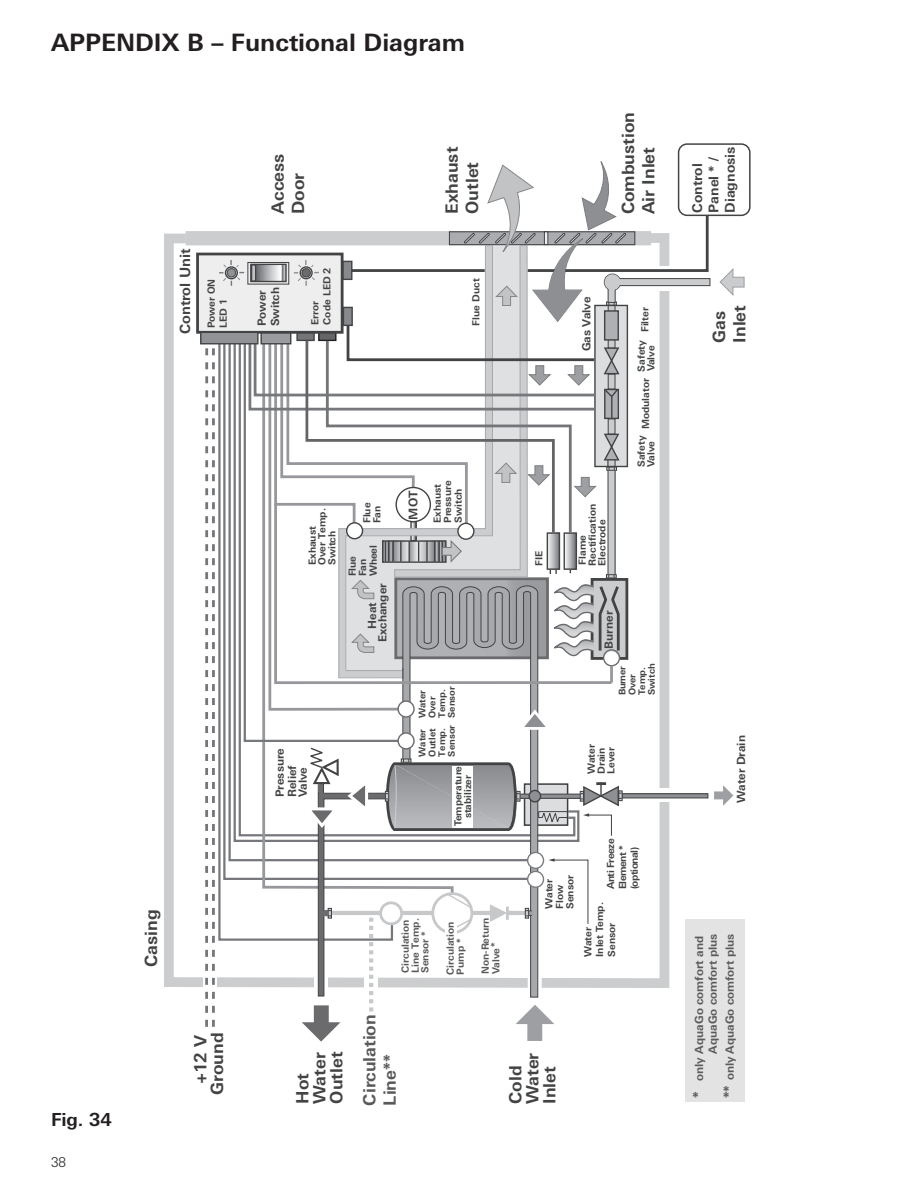
<style>
.page{position:relative;width:918px;height:1188px;background:#fff}
.page>*{position:absolute;margin:0;border:0;box-sizing:border-box;transform-origin:0 0}
.T__1_IVZ_-_fett{font:700 24px "Univers Next W1 G";color:#231f20}
.US__Text_fett{font:700 18px "Univers Next W1 G";color:#231f20}
.t1{font:700 16.95px/17px "Univers Next W1 G";color:#424344}
.t2{font:700 16.95px/20.2px "Univers Next W1 G";color:#58595b}
.t3{font:700 14.1px "Univers Next W1 G";color:#424344}
.t4{font:700 13.5px/16.2px "Univers Next W1 G";color:#424344}
.t5{font:300 13.5px "Univers Next W1 G";color:#231f20}
.t6{font:700 12px "Univers Next W1 G";color:#424344}
.t7{font:700 11.25px/13.5px "Univers Next W1 G";color:#424344}
.t8{font:700 11.25px/13.5px "Univers Next W1 G";color:#5b5b5e;text-align:right}
.t9{font:700 9.9px/9.9px "Univers Next W1 G";color:#424344}
.t10{font:700 9.9px/9.8px "Univers Next W1 G";color:#58595b}
.t11{font:700 9.9px/11.9px "Univers Next W1 G";letter-spacing:-.045em;color:#424344}
.t12{font:700 9.75px/9.8px "Univers Next W1 G";color:#424344;text-align:center}
.t13{font:700 9.15px/9.8px "Univers Next W1 G";color:#424344}
.s1{font-size:14.1px}
</style>
<div class="page">
<svg style="left:164px;top:233px;width:21px;height:754px"></svg>
<div style="left:685px;top:919px;width:60px;height:182px;background:#e3e3e4"></div>
<svg style="left:185px;top:161px;width:559px;height:881px"></svg>
<div style="left:678px;top:143px;width:73px;height:73px;border:2px solid #424344;border-radius:9px"></div>
<p class="T__1_IVZ_-_fett" style="left:51px;top:28px;width:416px">APPENDIX B – Functional Diagram</p>
<p class="US__Text_fett" style="left:51px;top:1109px;width:62px">Fig. 34</p>
<h3 class="t5" style="left:51px;top:1154px;width:17px">38</h3>
<p class="t3" style="left:177px;top:334px;width:87px;rotate:-90deg">Control Unit</p>
<p class="t9" style="left:205px;top:328px;width:51px;line-height:11.9px;rotate:-90deg">Power ON<br>LED 1</p>
<p class="t1" style="left:143px;top:967px;width:59px;rotate:-90deg">Casing</p>
<p class="t1" style="left:192px;top:1095px;width:64px;text-align:center;rotate:-90deg">+12 V<br>Ground</p>
<p class="t1" style="left:268px;top:214px;width:62px;line-height:20.2px;rotate:-90deg">Access<br>Door</p>
<p class="t1" style="left:442px;top:214px;width:68px;line-height:20.2px;rotate:-90deg">Exhaust<br>Outlet</p>
<p class="t1" style="left:618px;top:214px;width:104px;line-height:20.2px;rotate:-90deg">Combustion<br>Air Inlet</p>
<p class="t7" style="left:255px;top:326px;width:41px;rotate:-90deg">Power<br>Switch</p>
<p class="t9" style="left:322px;top:325px;width:59px;rotate:-90deg">Code LED 2</p>
<p class="t9" style="left:310px;top:325px;width:25px;rotate:-90deg">Error</p>
<p class="t9" style="left:471px;top:326px;width:49px;rotate:-90deg">Flue Duct</p>
<p class="t9" style="left:307px;top:565px;width:58px;rotate:-90deg">Exhaust<br>Over Temp.<br>Switch</p>
<p class="t9" style="left:362px;top:523px;width:22px;rotate:-90deg">Flue<br>Fan</p>
<p class="t9" style="left:347px;top:576px;width:33px;line-height:10.5px;rotate:-90deg">Flue<br>Fan<br>Wheel</p>
<p class="t7" style="left:367px;top:642px;width:60px;line-height:10.6px;text-align:center;rotate:-90deg">Heat<br>Exchanger</p>
<p class="t7" style="left:274px;top:797px;width:51px;line-height:12.5px;rotate:-90deg">Pressure<br>Relief</p>
<p class="t7" style="left:296px;top:797px;width:31px;rotate:-90deg">Valve</p>
<p class="t6" style="left:406px;top:520px;width:31px;rotate:-90deg">MOT</p>
<p class="t9" style="left:432px;top:523px;width:44px;line-height:10.5px;rotate:-90deg">Exhaust<br>Pressure<br>Switch</p>
<p class="t13" style="left:417px;top:718px;width:33px;rotate:-90deg">Water<br>Over<br>Temp.<br>Sensor</p>
<p class="t13" style="left:417px;top:757px;width:33px;rotate:-90deg">Water<br>Outlet<br>Temp.<br>Sensor</p>
<p class="t12" style="left:453px;top:826px;width:62px;rotate:-90deg">Temperature stabilizer</p>
<p class="t10" style="left:401px;top:973px;width:56px;rotate:-90deg">Circulation<br>Line Temp.<br>Sensor *</p>
<p class="t10" style="left:445px;top:975px;width:55px;rotate:-90deg">Circulation<br>Pump *</p>
<p class="t10" style="left:480px;top:974px;width:58px;line-height:10.8px;rotate:-90deg">Non-Return<br>Valve*</p>
<p class="t9" style="left:534px;top:566px;width:17px;rotate:-90deg">FIE</p>
<p class="t7" style="left:580px;top:351px;width:56px;rotate:-90deg">Gas Valve</p>
<p class="t9" style="left:578px;top:566px;width:63px;rotate:-90deg">Flame<br>Rectification<br>Electrode</p>
<p class="t7" style="left:602px;top:649px;width:39px;rotate:-90deg">Burner</p>
<p class="t9" style="left:640px;top:332px;width:26px;rotate:-90deg">Filter</p>
<p class="t9" style="left:636px;top:372px;width:33px;rotate:-90deg">Safety<br>Valve</p>
<p class="t9" style="left:641px;top:429px;width:53px;rotate:-90deg">Modulator</p>
<p class="t9" style="left:636px;top:467px;width:33px;rotate:-90deg">Safety<br>Valve</p>
<p class="t13" style="left:617px;top:695px;width:33px;rotate:-90deg">Burner<br>Over<br>Temp.<br>Switch</p>
<p class="t9" style="left:586px;top:774px;width:31px;rotate:-90deg">Water<br>Drain<br>Lever</p>
<p class="t9" style="left:544px;top:909px;width:36px;line-height:10.5px;rotate:-90deg">Water<br>Flow<br>Sensor</p>
<p class="t11" style="left:605px;top:889px;width:52px;rotate:-90deg">Anti Freeze<br>Element * (optional)</p>
<p class="t9" style="left:582px;top:957px;width:56px;line-height:11.9px;rotate:-90deg">Water<br>Inlet Temp.<br>Sensor</p>
<p class="t1" style="left:294px;top:1104px;width:53px;rotate:-90deg">Hot<br>Water<br>Outlet</p>
<p class="t2" style="left:359px;top:1106px;width:93px;rotate:-90deg">Circulation<br>Line**</p>
<p class="t1" style="left:507px;top:1104px;width:52px;rotate:-90deg">Cold<br>Water<br>Inlet</p>
<p class="t4" style="left:689px;top:213px;width:68px;rotate:-90deg">Control<br>Panel * /<br>Diagnosis</p>
<p class="t1" style="left:709px;top:343px;width:39px;line-height:20.2px;rotate:-90deg">Gas<br>Inlet</p>
<p class="t7" style="left:734px;top:803px;width:69px;rotate:-90deg">Water Drain</p>
<p class="t8" style="left:692px;top:1098px;width:166px;rotate:-90deg"><span class="s1">*</span> only AquaGo comfort and<br>AquaGo comfort plus</p>
<p class="t8" style="left:723px;top:1098px;width:166px;rotate:-90deg"><span class="s1">**</span> only AquaGo comfort plus</p>
</div>
